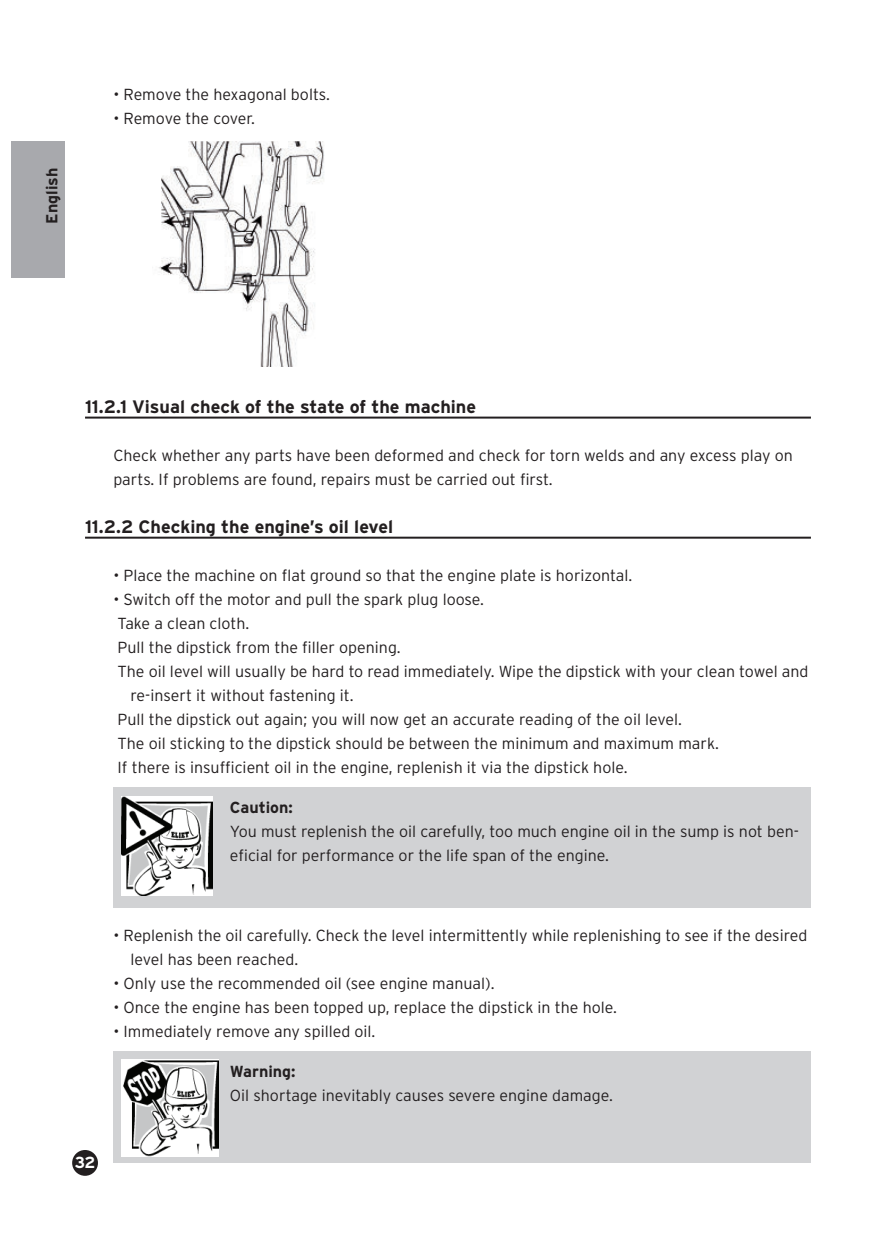
<style>
.page{position:relative;width:896px;height:1248px;background:#fff}
.page>*{position:absolute;margin:0;border:0;box-sizing:border-box;transform-origin:0 0}
.t1{font:700 18px "Interstate";color:#231f20}
.t2{font:300 16px/24px "Interstate";color:#231f20}
.t3{font:700 16px "Interstate";color:#231f20}
.t4{font:700 16px "Interstate";color:#fff}
</style>
<div class="page">
<div style="left:73px;top:1150px;width:24px;height:24px;background:#231f20;border-radius:50%"></div>
<div style="left:72px;top:1149px;width:26px;height:26px;border:2px solid #231f20;border-radius:50%"></div>
<div style="left:11px;top:142px;width:54px;height:136px;background:#a8a9ad"></div>
<hr style="left:85px;top:416px;width:726px;height:2px;background:#231f20">
<hr style="left:85px;top:536px;width:726px;height:2px;background:#231f20">
<div style="left:113px;top:1051px;width:698px;height:111px;background:#d1d2d4"></div>
<img style="left:121px;top:1059px;width:97px;height:97px">
<img style="left:158px;top:142px;width:166px;height:225px">
<div style="left:113px;top:787px;width:698px;height:120px;background:#d1d2d4"></div>
<img style="left:121px;top:796px;width:92px;height:99px">
<p class="t3" style="left:45px;top:223px;width:57px;rotate:-90deg">English</p>
<p class="t2" style="left:113px;top:83px;width:218px">• Remove the hexagonal bolts.</p>
<p class="t2" style="left:113px;top:107px;width:143px">• Remove the cover.</p>
<p class="t1" style="left:85px;top:398px;width:392px">11.2.1 Visual check of the state of the machine</p>
<p class="t2" style="left:113px;top:444px;width:681px">Check whether any parts have been deformed and check for torn welds and any excess play on parts. If problems are found, repairs must be carried out first.</p>
<p class="t1" style="left:85px;top:518px;width:310px">11.2.2 Checking the engine’s oil level</p>
<p class="t2" style="left:113px;top:563px;width:520px">• Place the machine on flat ground so that the engine plate is horizontal.</p>
<p class="t2" style="left:113px;top:587px;width:372px">• Switch off the motor and pull the spark plug loose.</p>
<p class="t2" style="left:118px;top:612px;width:133px">Take a clean cloth.</p>
<p class="t2" style="left:118px;top:636px;width:285px">Pull the dipstick from the filler opening.</p>
<p class="t2" style="left:118px;top:660px;width:692px">The oil level will usually be hard to read immediately. Wipe the dipstick with your clean towel and</p>
<p class="t2" style="left:130px;top:684px;width:225px">re-insert it without fastening it.</p>
<p class="t2" style="left:118px;top:708px;width:566px">Pull the dipstick out again; you will now get an accurate reading of the oil level.</p>
<p class="t2" style="left:118px;top:732px;width:603px">The oil sticking to the dipstick should be between the minimum and maximum mark.</p>
<p class="t2" style="left:118px;top:756px;width:511px">If there is insufficient oil in the engine, replenish it via the dipstick hole.</p>
<p class="t3" style="left:230px;top:800px;width:64px">Caution:</p>
<p class="t2" style="left:230px;top:820px;width:570px">You must replenish the oil carefully, too much engine oil in the sump is not ben&shy;eficial for performance or the life span of the engine.</p>
<p class="t2" style="left:130px;top:923px;width:678px;text-indent:-17px">• Replenish the oil carefully. Check the level intermittently while replenishing to see if the desired level has been reached.</p>
<p class="t2" style="left:113px;top:971px;width:383px">• Only use the recommended oil (see engine manual).</p>
<p class="t2" style="left:113px;top:995px;width:505px">• Once the engine has been topped up, replace the dipstick in the hole.</p>
<p class="t2" style="left:113px;top:1019px;width:263px">• Immediately remove any spilled oil.</p>
<p class="t3" style="left:230px;top:1064px;width:67px">Warning:</p>
<p class="t2" style="left:230px;top:1084px;width:384px">Oil shortage inevitably causes severe engine damage.</p>
<p class="t4" style="left:75px;top:1155px;width:22px">32</p>
</div>
